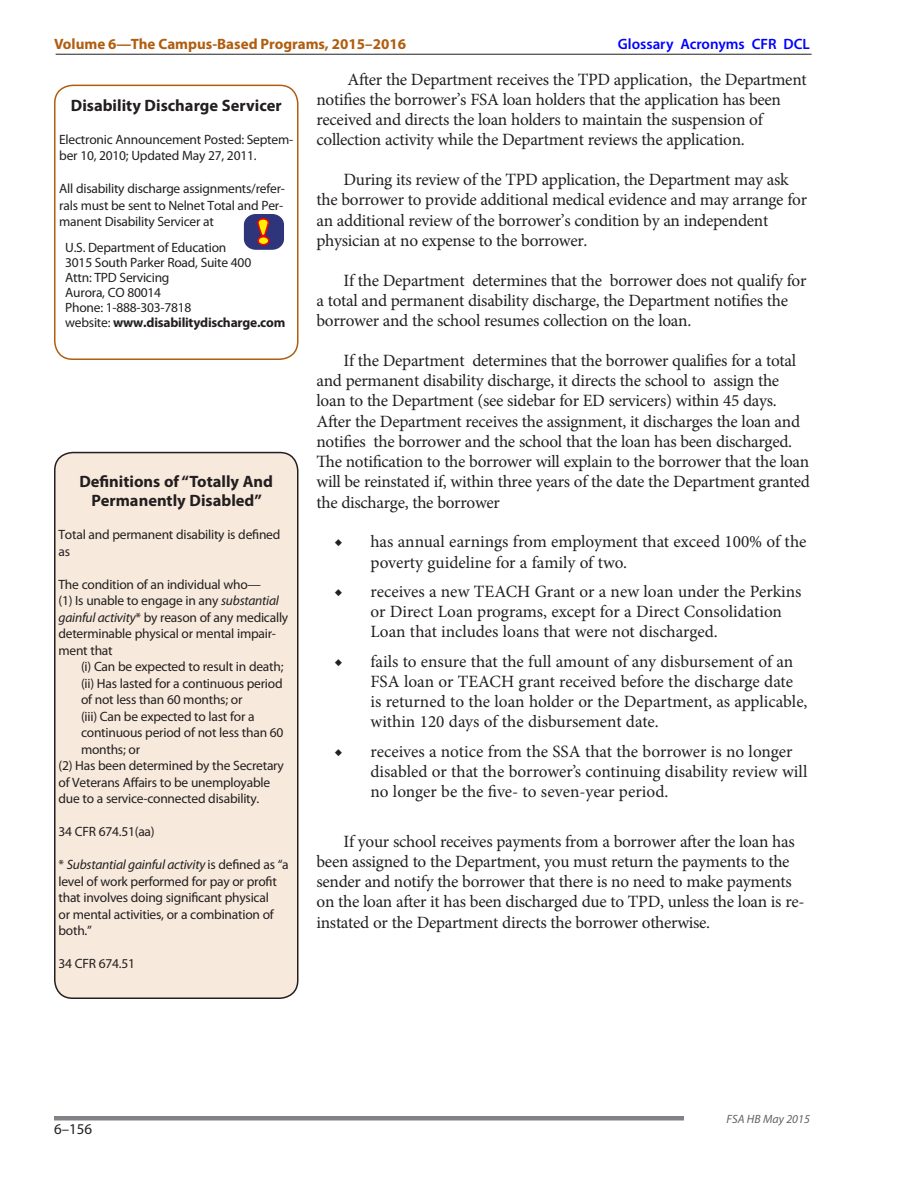
<style>
.page{position:relative;width:918px;height:1188px;background:#fff}
.page>*{position:absolute;margin:0;border:0;box-sizing:border-box;transform-origin:0 0}
.Body_Text__ID{font:17.25px/20.2px "Minion Pro";letter-spacing:-.015em;color:#231f20}
.New_List_Level_1_Bul{font:17.25px/20.2px "Minion Pro";color:#231f20}
.Sidebar_Example_Head{font:700 16.5px/19.5px "Myriad Pro";color:#231f20;text-align:center}
.t1{font:700 15px "Myriad Pro";color:#b05d0f}
.t2{font:600 15px "Myriad Pro";color:#00f}
.t3{font:15px "Myriad Pro";color:#231f20}
.Sidebar_Example_Text{font:13.5px/16.5px "Myriad Pro";letter-spacing:-.015em;color:#231f20}
.Sidebar_Text__ID{font:13.5px "Myriad Pro";letter-spacing:-.015em;color:#231f20}
.Sidebar_Text__ID-2{font:700 13.5px "Myriad Pro";letter-spacing:-.015em;color:#231f20}
.t4{font:italic 12px "Myriad Pro";color:#636366}
.s1{font-weight:400}
.s2{font-style:italic}
</style>
<div class="page">
<hr style="left:56px;top:54px;width:756px;height:1px;background:#231f20">
<hr style="left:54px;top:1116px;width:630px;height:4px;background:#808285">
<div style="left:55px;top:453px;width:243px;height:545px;background:#f7e9db;border-radius:18px"></div>
<div style="left:54px;top:452px;width:244px;height:547px;border:2px solid #231f20;border-radius:18px"></div>
<div style="left:244px;top:214px;width:40px;height:36px;background:#2e357a;border-radius:11px"></div>
<svg style="left:257px;top:218px;width:13px;height:28px"></svg>
<div style="left:54px;top:85px;width:244px;height:275px;border:2px solid #b05d0f;border-radius:18px"></div>
<p class="t1" style="left:54px;top:34px;width:354px">Volume 6—The Campus-Based Programs, 2015–2016</p>
<p class="t2" style="left:618px;top:34px;width:194px">Glossary Acronyms CFR DCL</p>
<p class="Body_Text__ID" style="left:316px;top:69px;width:492px;text-indent:31px">After the Department receives the TPD application, the Department notifies the borrower’s FSA loan holders that the application has been received and directs the loan holders to maintain the suspension of collection activity while the Department reviews the application.</p>
<p class="Body_Text__ID" style="left:316px;top:169px;width:492px;text-indent:27px">During its review of the TPD application, the Department may ask the borrower to provide additional medical evidence and may arrange for an additional review of the borrower’s condition by an independent physician at no expense to the borrower.</p>
<p class="Body_Text__ID" style="left:316px;top:270px;width:492px;text-indent:27px">If the Department determines that the borrower does not qualify for a total and permanent disability discharge, the Department notifies the borrower and the school resumes collection on the loan.</p>
<p class="Body_Text__ID" style="left:316px;top:350px;width:495px;text-indent:27px">If the Department determines that the borrower qualifies for a total and permanent disability discharge, it directs the school to assign the loan to the Department (see sidebar for ED servicers) within 45 days.<br>After the Department receives the assignment, it discharges the loan and notifies the borrower and the school that the loan has been discharged.<br>The notification to the borrower will explain to the borrower that the loan will be reinstated if, within three years of the date the Department granted the discharge, the borrower</p>
<p class="New_List_Level_1_Bul" style="left:370px;top:532px;width:437px;text-indent:-36px">◆ has annual earnings from employment that exceed 100% of the poverty guideline for a family of two.</p>
<p class="New_List_Level_1_Bul" style="left:370px;top:581px;width:433px;text-indent:-36px">◆ receives a new TEACH Grant or a new loan under the Perkins or Direct Loan programs, except for a Direct Consolidation<br>Loan that includes loans that were not discharged.</p>
<p class="New_List_Level_1_Bul" style="left:370px;top:651px;width:438px;text-indent:-36px">◆ fails to ensure that the full amount of any disbursement of an FSA loan or TEACH grant received before the discharge date is returned to the loan holder or the Department, as applicable, within 120 days of the disbursement date.</p>
<p class="New_List_Level_1_Bul" style="left:370px;top:741px;width:438px;text-indent:-36px">◆ receives a notice from the SSA that the borrower is no longer disabled or that the borrower’s continuing disability review will no longer be the five- to seven-year period.</p>
<p class="Body_Text__ID" style="left:316px;top:831px;width:490px;text-indent:27px">If your school receives payments from a borrower after the loan has been assigned to the Department, you must return the payments to the sender and notify the borrower that there is no need to make payments on the loan after it has been discharged due to TPD, unless the loan is re&shy;instated or the Department directs the borrower otherwise.</p>
<p class="Sidebar_Example_Head" style="left:71px;top:95px;width:212px">Disability Discharge Servicer</p>
<p class="Sidebar_Example_Text" style="left:59px;top:131px;width:236px">Electronic Announcement Posted: Septem&shy;ber 10, 2010; Updated May 27, 2011.</p>
<p class="Sidebar_Example_Text" style="left:59px;top:181px;width:227px">All disability discharge assignments/refer&shy;rals must be sent to Nelnet Total and Per&shy;manent Disability Servicer at</p>
<p class="Sidebar_Text__ID" style="left:65px;top:239px;width:163px">U.S. Department of Education</p>
<p class="Sidebar_Text__ID" style="left:65px;top:254px;width:188px">3015 South Parker Road, Suite 400</p>
<p class="Sidebar_Text__ID" style="left:65px;top:269px;width:106px">Attn: TPD Servicing</p>
<p class="Sidebar_Text__ID" style="left:65px;top:284px;width:97px">Aurora, CO 80014</p>
<p class="Sidebar_Text__ID" style="left:65px;top:299px;width:128px">Phone: 1-888-303-7818</p>
<p class="Sidebar_Text__ID-2" style="left:65px;top:314px;width:222px"><span class="s1">website:</span> www.disabilitydischarge.com</p>
<p class="Sidebar_Example_Head" style="left:79px;top:471px;width:195px">Definitions of “Totally And<br>Permanently Disabled”</p>
<p class="Sidebar_Example_Text" style="left:58px;top:526px;width:223px">Total and permanent disability is defined as</p>
<p class="Sidebar_Example_Text" style="left:58px;top:576px;width:231px">The condition of an individual who—<br>(1) Is unable to engage in any <span class="s2">substantial gainful activity</span>* by reason of any medically determinable physical or mental impair&shy;ment that</p>
<p class="Sidebar_Example_Text" style="left:81px;top:658px;width:204px">(i) Can be expected to result in death; (ii) Has lasted for a continuous period of not less than 60 months; or<br>(iii) Can be expected to last for a continuous period of not less than 60 months; or</p>
<p class="Sidebar_Example_Text" style="left:58px;top:757px;width:227px">(2) Has been determined by the Secretary of Veterans Affairs to be unemployable due to a service-connected disability.</p>
<p class="Sidebar_Example_Text" style="left:58px;top:823px;width:98px">34 CFR 674.51(aa)</p>
<p class="Sidebar_Example_Text" style="left:58px;top:856px;width:232px">* <span class="s2">Substantial gainful activity</span> is defined as “a level of work performed for pay or profit that involves doing significant physical<br>or mental activities, or a combination of both.”</p>
<p class="Sidebar_Example_Text" style="left:58px;top:955px;width:78px">34 CFR 674.51</p>
<p class="t3" style="left:54px;top:1120px;width:40px">6–156</p>
<p class="t4" style="left:727px;top:1111px;width:85px">FSA HB May 2015</p>
</div>
